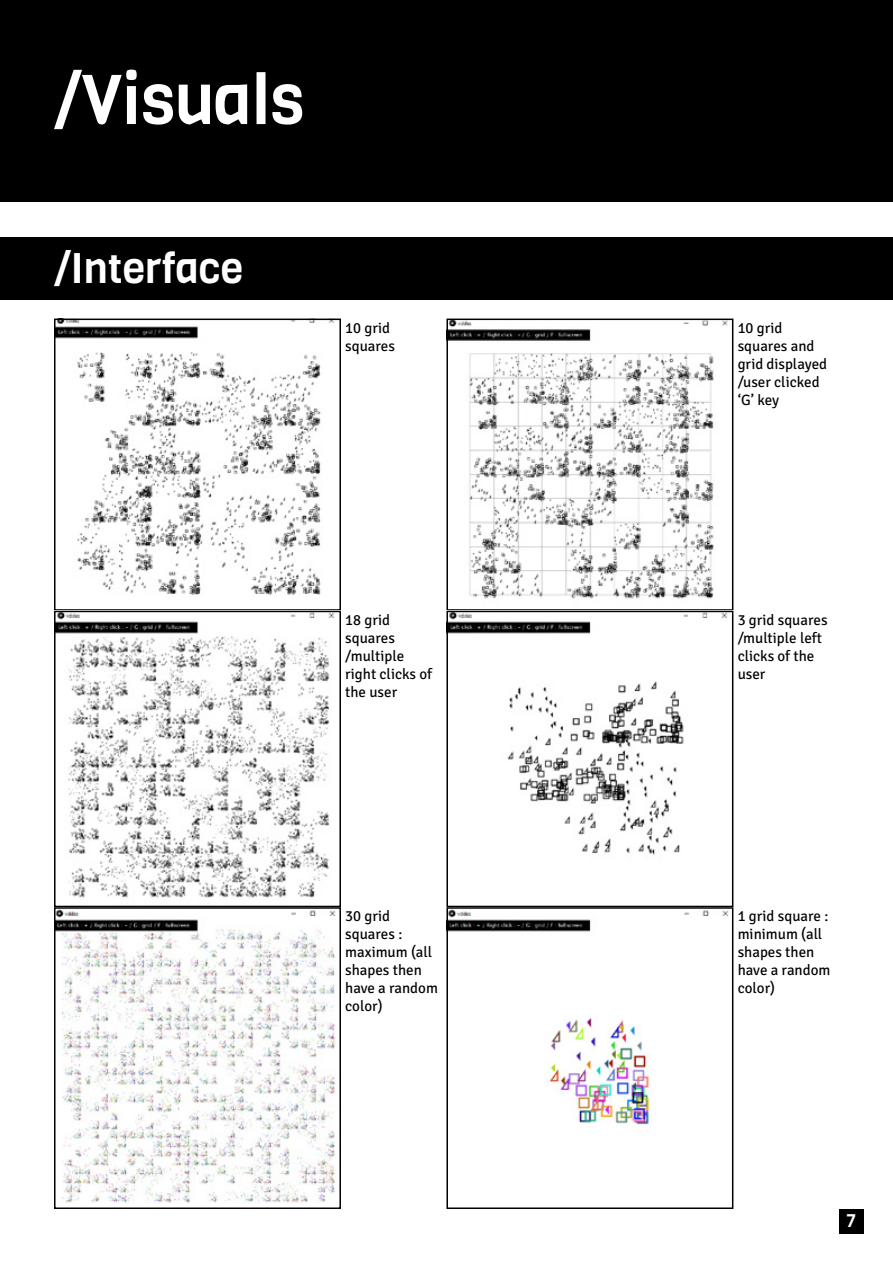
<style>
.page{position:relative;width:893px;height:1263px;background:#fff}
.page>*{position:absolute;margin:0;border:0;box-sizing:border-box;transform-origin:0 0}
.Titre_partie{font:69px "Viga";color:#fff}
.Titre_partie_2{font:42px "Viga";color:#fff}
.t1{font:18px "Viga";color:#fff}
.Légende{font:15px/18px "Signika Negative";color:#000}
</style>
<div class="page">
<div style="left:839px;top:1209px;width:24px;height:24px;background:#000"></div>
<div style="left:0;top:0;width:893px;height:201px;background:#000"></div>
<div style="left:0;top:237px;width:893px;height:63px;background:#000"></div>
<img style="left:57px;top:322px;width:280px;height:881px">
<div style="left:54px;top:319px;width:287px;height:292px;border:2px solid #000"></div>
<img style="left:449px;top:322px;width:280px;height:803px">
<div style="left:446px;top:319px;width:287px;height:292px;border:2px solid #000"></div>
<div style="left:446px;top:611px;width:287px;height:296px;border:2px solid #000"></div>
<div style="left:446px;top:907px;width:287px;height:302px;border:2px solid #000"></div>
<div style="left:54px;top:611px;width:287px;height:296px;border:2px solid #000"></div>
<div style="left:54px;top:907px;width:287px;height:302px;border:2px solid #000"></div>
<p class="Titre_partie" style="left:54px;top:54px;width:252px">/Visuals</p>
<p class="Titre_partie_2" style="left:54px;top:240px;width:191px">/Interface</p>
<p class="Légende" style="left:345px;top:319px;width:51px">10 grid squares</p>
<p class="Légende" style="left:738px;top:319px;width:91px">10 grid squares and grid displayed</p>
<p class="Légende" style="left:738px;top:373px;width:83px">/user clicked ‘G’ key</p>
<p class="Légende" style="left:345px;top:611px;width:51px">18 grid squares</p>
<p class="Légende" style="left:345px;top:647px;width:88px">/multiple right clicks of the user</p>
<p class="Légende" style="left:738px;top:611px;width:91px">3 grid squares</p>
<p class="Légende" style="left:738px;top:629px;width:86px">/multiple left clicks of the user</p>
<p class="Légende" style="left:345px;top:907px;width:94px">30 grid squares : maximum (all shapes then have a random color)</p>
<p class="Légende" style="left:738px;top:907px;width:94px">1 grid square : minimum (all shapes then have a random color)</p>
<p class="t1" style="left:846px;top:1209px;width:11px">7</p>
</div>
